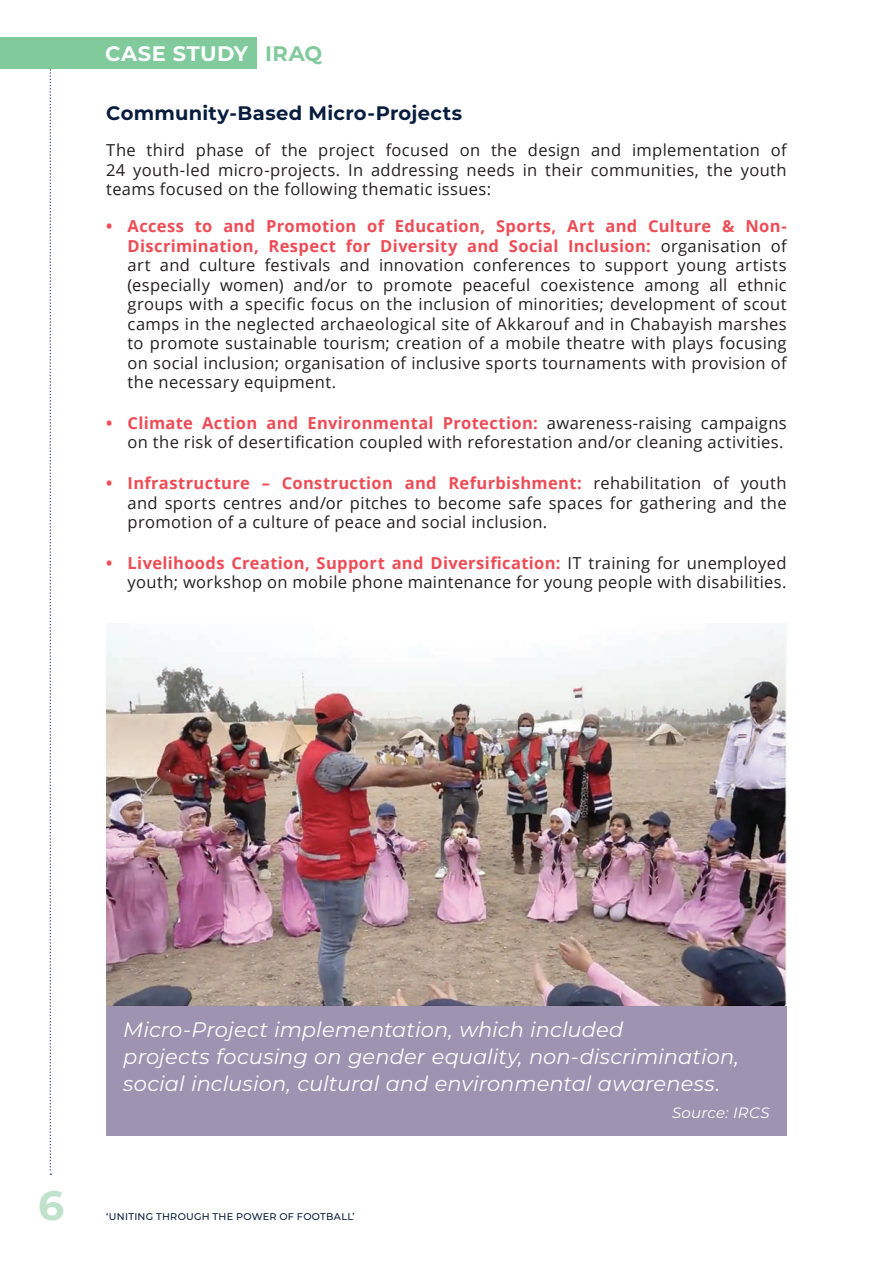
<style>
.page{position:relative;width:893px;height:1263px;background:#fff}
.page>*{position:absolute;margin:0;border:0;box-sizing:border-box;transform-origin:0 0}
.t1{font:700 40.95px "Montserrat";color:#c0e2ca}
.Titre{font:italic 21px/27px "Montserrat";letter-spacing:.005em;color:#fff}
.t2{font:700 21px "Montserrat";letter-spacing:.025em;color:#fff}
.Sous-titre{font:700 19.5px "Montserrat";letter-spacing:.015em;color:#081d3e}
.Txt_courant{font:16.5px/19.5px "Open Sans";letter-spacing:.02em;color:#231f20;text-align:justify}
.Titre-2{font:italic 15px "Montserrat";letter-spacing:.015em;color:#fff}
.t3{font:500 9.75px "Montserrat";letter-spacing:.03em;color:#081d3e}
.s1{color:#80ca9c}
.s2{font-weight:700;color:#ef4b55}
</style>
<div class="page">
<svg style="left:50px;top:69px;width:1px;height:1106px"></svg>
<div style="left:0;top:37px;width:257px;height:32px;background:#80ca9c"></div>
<img style="left:106px;top:623px;width:681px;height:383px">
<div style="left:106px;top:1006px;width:681px;height:129px;background:#9e93b1"></div>
<p class="t2" style="left:105px;top:38px;width:219px">CASE STUDY <span class="s1">IRAQ</span></p>
<p class="Sous-titre" style="left:106px;top:99px;width:357px">Community-Based Micro-Projects</p>
<p class="Txt_courant" style="left:106px;top:140px;width:682px">The third phase of the project focused on the design and implementation of 24 youth-led micro-projects. In addressing needs in their communities, the youth teams focused on the following thematic issues:</p>
<p class="Txt_courant" style="left:128px;top:216px;width:661px;text-indent:-21px"><span class="s2">• Access to and Promotion of Education, Sports, Art and Culture &amp; Non-Discrimination, Respect for Diversity and Social Inclusion:</span> organisation of art and culture festivals and innovation conferences to support young artists (especially women) and/or to promote peaceful coexistence among all ethnic groups with a specific focus on the inclusion of minorities; development of scout camps in the neglected archaeological site of Akkarouf and in Chabayish marshes to promote sustainable tourism; creation of a mobile theatre with plays focusing on social inclusion; organisation of inclusive sports tournaments with provision of the necessary equipment.</p>
<p class="Txt_courant" style="left:106px;top:413px;width:682px;text-align:right"><span class="s2">• Climate Action and Environmental Protection:</span> awareness-raising campaigns on the risk of desertification coupled with reforestation and/or cleaning activities.</p>
<p class="Txt_courant" style="left:128px;top:473px;width:661px;text-indent:-21px"><span class="s2">• Infrastructure – Construction and Refurbishment:</span> rehabilitation of youth and sports centres and/or pitches to become safe spaces for gathering and the promotion of a culture of peace and social inclusion.</p>
<p class="Txt_courant" style="left:106px;top:553px;width:682px;text-align:right"><span class="s2">• Livelihoods Creation, Support and Diversification:</span> IT training for unemployed youth; workshop on mobile phone maintenance for young people with disabilities.</p>
<h1 class="t1" style="left:38px;top:1176px;width:28px">6</h1>
<p class="Titre" style="left:123px;top:1016px;width:617px">Micro-Project implementation, which included<br>projects focusing on gender equality, non-discrimination, social inclusion, cultural and environmental awareness.</p>
<p class="Titre-2" style="left:672px;top:1103px;width:99px">Source: IRCS</p>
<p class="t3" style="left:106px;top:1210px;width:250px">‘UNITING THROUGH THE POWER OF FOOTBALL’</p>
</div>
